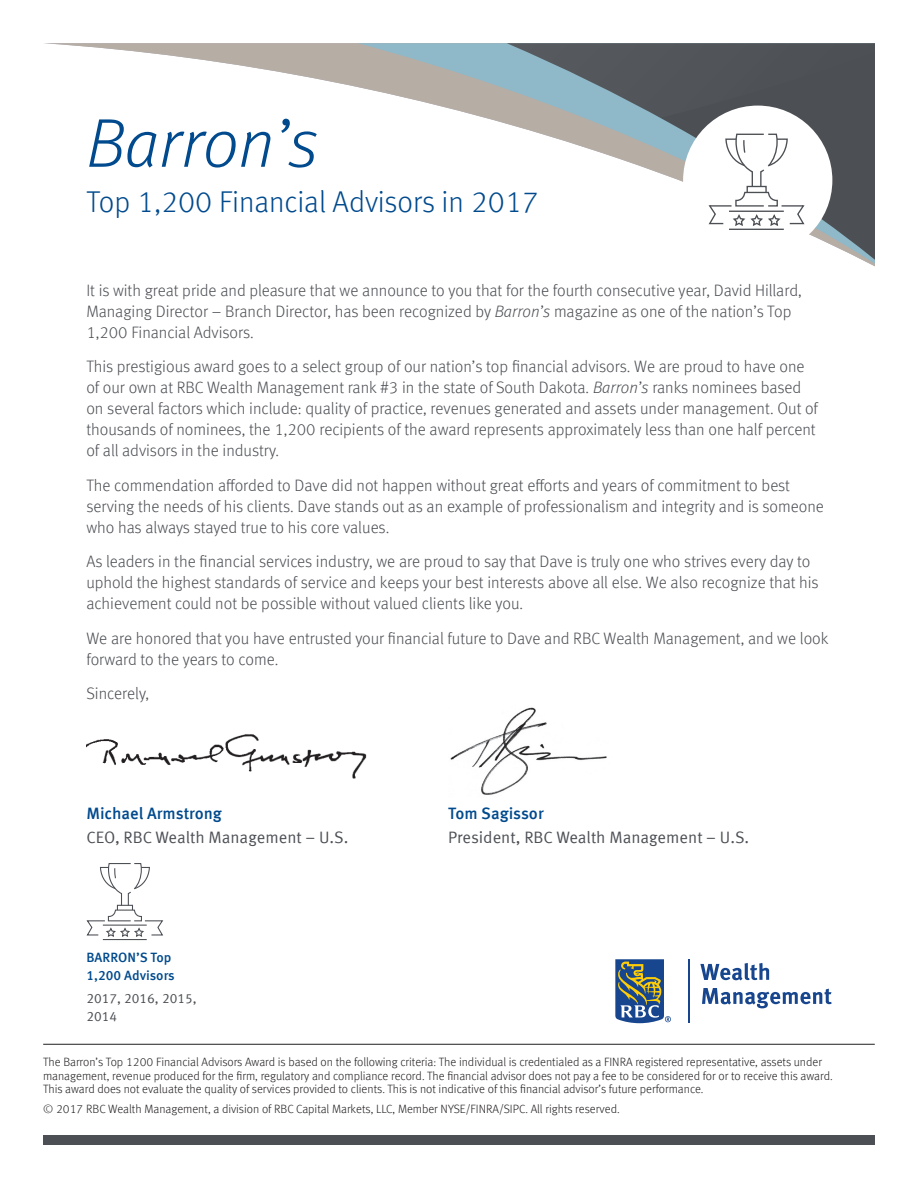
<style>
.page{position:relative;width:918px;height:1188px;background:#fff}
.page>*{position:absolute;margin:0;border:0;box-sizing:border-box;transform-origin:0 0}
.t1{font:italic 300 69px "Meta Offc";color:#004a8d}
.t2{font:300 30px "Meta Offc";color:#004a8d}
.t3{font:300 16.5px/21px "Meta Offc";color:#4c4f54}
.t4{font:16.5px "Meta Offc Norm";color:#4c4f54}
.t5{font:500 16.5px "Meta Offc";color:#004a8d}
.t6{font:500 13.5px/18px "Meta Offc";color:#004a8d}
.t7{font:13.5px/18px "Meta Offc Norm";color:#4c4f54}
.t8{font:300 12px/13.5px "Meta Offc";color:#231f20}
.s1{font-style:italic}
</style>
<div class="page">
<svg style="left:44px;top:43px;width:314px;height:44px"></svg>
<svg style="left:358px;top:43px;width:149px;height:81px"></svg>
<svg style="left:507px;top:118px;width:368px;height:149px"></svg>
<svg style="left:507px;top:43px;width:368px;height:75px"></svg>
<div style="left:43px;top:1135px;width:832px;height:10px;background:#4c4f54"></div>
<div style="left:683px;top:106px;width:149px;height:149px;background:#fff;border-radius:50%"></div>
<hr style="left:729px;top:229px;width:55px;height:1px;background:#4c4f54">
<svg style="left:708px;top:133px;width:97px;height:93px"></svg>
<svg style="left:615px;top:959px;width:56px;height:64px"></svg>
<hr style="left:688px;top:959px;width:2px;height:64px;background:#17468e">
<svg style="left:700px;top:963px;width:69px;height:17px"></svg>
<svg style="left:702px;top:988px;width:130px;height:20px"></svg>
<hr style="left:43px;top:1044px;width:832px;height:1px;background:#231f20">
<img style="left:86px;top:734px;width:281px;height:45px">
<img style="left:450px;top:707px;width:157px;height:88px">
<hr style="left:103px;top:939px;width:44px;height:1px;background:#4c4f54">
<svg style="left:86px;top:863px;width:78px;height:74px"></svg>
<h1 class="t1" style="left:86px;top:104px;width:234px">Barron’s</h1>
<h2 class="t2" style="left:86px;top:185px;width:454px">Top 1,200 Financial Advisors in 2017</h2>
<p class="t3" style="left:86px;top:280px;width:717px">It is with great pride and pleasure that we announce to you that for the fourth consecutive year, David Hillard,<br>Managing Director – Branch Director, has been recognized by <span class="s1">Barron’s</span> magazine as one of the nation’s Top<br>1,200 Financial Advisors.</p>
<p class="t3" style="left:86px;top:357px;width:733px">This prestigious award goes to a select group of our nation’s top financial advisors. We are proud to have one of our own at RBC Wealth Management rank #3 in the state of South Dakota. <span class="s1">Barron’s</span> ranks nominees based on several factors which include: quality of practice, revenues generated and assets under management. Out of thousands of nominees, the 1,200 recipients of the award represents approximately less than one half percent of all advisors in the industry.</p>
<p class="t3" style="left:86px;top:475px;width:739px">The commendation afforded to Dave did not happen without great efforts and years of commitment to best serving the needs of his clients. Dave stands out as an example of professionalism and integrity and is someone who has always stayed true to his core values.</p>
<p class="t3" style="left:86px;top:552px;width:734px">As leaders in the financial services industry, we are proud to say that Dave is truly one who strives every day to uphold the highest standards of service and keeps your best interests above all else. We also recognize that his achievement could not be possible without valued clients like you.</p>
<p class="t3" style="left:86px;top:628px;width:744px">We are honored that you have entrusted your financial future to Dave and RBC Wealth Management, and we look forward to the years to come.</p>
<p class="t3" style="left:86px;top:684px;width:64px">Sincerely,</p>
<p class="t5" style="left:86px;top:804px;width:137px">Michael Armstrong</p>
<p class="t4" style="left:86px;top:828px;width:264px">CEO, RBC Wealth Management – U.S.</p>
<p class="t6" style="left:86px;top:948px;width:90px">BARRON’S Top<br>1,200 Advisors</p>
<p class="t7" style="left:86px;top:990px;width:112px">2017, 2016, 2015,<br>2014</p>
<p class="t5" style="left:448px;top:804px;width:97px">Tom Sagissor</p>
<p class="t4" style="left:448px;top:828px;width:303px">President, RBC Wealth Management – U.S.</p>
<p class="t8" style="left:43px;top:1055px;width:791px">The Barron’s Top 1200 Financial Advisors Award is based on the following criteria: The individual is credentialed as a FINRA registered representative, assets under management, revenue produced for the firm, regulatory and compliance record. The financial advisor does not pay a fee to be considered for or to receive this award.<br>This award does not evaluate the quality of services provided to clients. This is not indicative of this financial advisor’s future performance.</p>
<p class="t8" style="left:43px;top:1103px;width:578px">© 2017 RBC Wealth Management, a division of RBC Capital Markets, LLC, Member NYSE/FINRA/SIPC. All rights reserved.</p>
</div>
